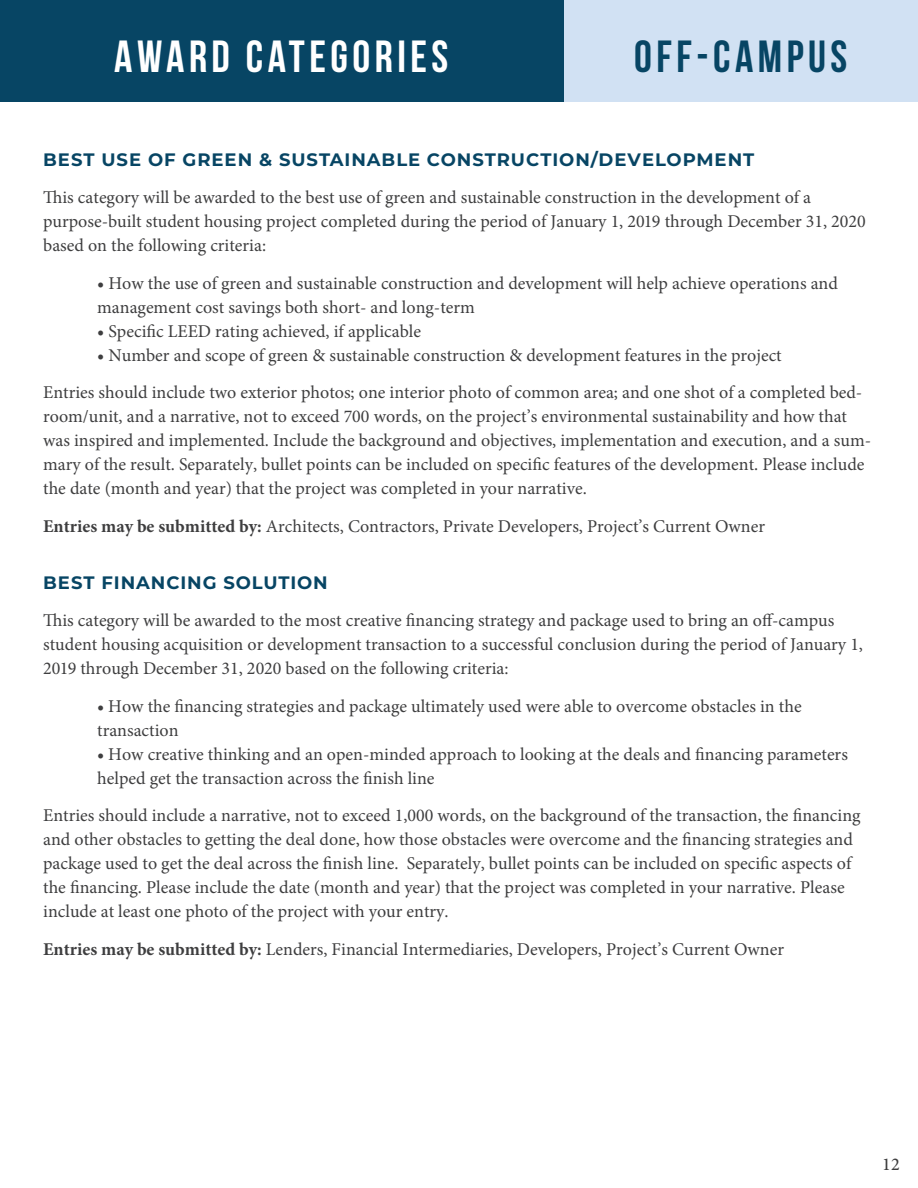
<style>
.page{position:relative;width:918px;height:1188px;background:#fff}
.page>*{position:absolute;margin:0;border:0;box-sizing:border-box;transform-origin:0 0}
.t1{font:700 45px "Bebas Neue";letter-spacing:.1em;color:#fff}
.t2{font:700 45px "Bebas Neue";letter-spacing:.1em;color:#074564}
.t3{font:18px/24px "Minion Pro";color:#3e3e3f}
.t4{font:700 18px "Montserrat";letter-spacing:.05em;color:#074564}
.t5{font:500 18px "Minion Pro";color:#3e3e3f}
.s1{font-weight:700}
</style>
<div class="page">
<div style="left:391px;top:0;width:527px;height:102px;background:#d1e1f3"></div>
<div style="left:0;top:0;width:564px;height:102px;background:#074564"></div>
<p class="t1" style="left:114px;top:31px;width:336px">AWARD CATEGORIES</p>
<p class="t2" style="left:634px;top:31px;width:215px">OFF-CAMPUS</p>
<p class="t4" style="left:43px;top:147px;width:713px">BEST USE OF GREEN &amp; SUSTAINABLE CONSTRUCTION/DEVELOPMENT</p>
<p class="t3" style="left:43px;top:186px;width:824px">This category will be awarded to the best use of green and sustainable construction in the development of a purpose-built student housing project completed during the period of January 1, 2019 through December 31, 2020 based on the following criteria:</p>
<p class="t3" style="left:97px;top:271px;width:742px"><span class="s1">•</span> How the use of green and sustainable construction and development will help achieve operations and management cost savings both short- and long-term</p>
<p class="t3" style="left:97px;top:319px;width:325px"><span class="s1">•</span> Specific LEED rating achieved, if applicable</p>
<p class="t3" style="left:97px;top:343px;width:686px"><span class="s1">•</span> Number and scope of green &amp; sustainable construction &amp; development features in the project</p>
<p class="t3" style="left:43px;top:381px;width:829px">Entries should include two exterior photos; one interior photo of common area; and one shot of a completed bed&shy;room/unit, and a narrative, not to exceed 700 words, on the project’s environmental sustainability and how that was inspired and implemented. Include the background and objectives, implementation and execution, and a sum&shy;mary of the result. Separately, bullet points can be included on specific features of the development. Please include the date (month and year) that the project was completed in your narrative.</p>
<p class="t3" style="left:43px;top:514px;width:723px"><span class="s1">Entries may be submitted by:</span> Architects, Contractors, Private Developers, Project’s Current Owner</p>
<p class="t4" style="left:43px;top:569px;width:286px">BEST FINANCING SOLUTION</p>
<p class="t3" style="left:43px;top:608px;width:821px">This category will be awarded to the most creative financing strategy and package used to bring an off-campus student housing acquisition or development transaction to a successful conclusion during the period of January 1,<br>2019 through December 31, 2020 based on the following criteria:</p>
<p class="t3" style="left:97px;top:694px;width:706px"><span class="s1">•</span> How the financing strategies and package ultimately used were able to overcome obstacles in the transaction</p>
<p class="t3" style="left:97px;top:742px;width:752px"><span class="s1">•</span> How creative thinking and an open-minded approach to looking at the deals and financing parameters helped get the transaction across the finish line</p>
<p class="t3" style="left:43px;top:803px;width:819px">Entries should include a narrative, not to exceed 1,000 words, on the background of the transaction, the financing and other obstacles to getting the deal done, how those obstacles were overcome and the financing strategies and package used to get the deal across the finish line. Separately, bullet points can be included on specific aspects of the financing. Please include the date (month and year) that the project was completed in your narrative. Please include at least one photo of the project with your entry.</p>
<p class="t3" style="left:43px;top:937px;width:742px"><span class="s1">Entries may be submitted by:</span> Lenders, Financial Intermediaries, Developers, Project’s Current Owner</p>
<p class="t5" style="left:882px;top:1152px;width:19px">12</p>
</div>
